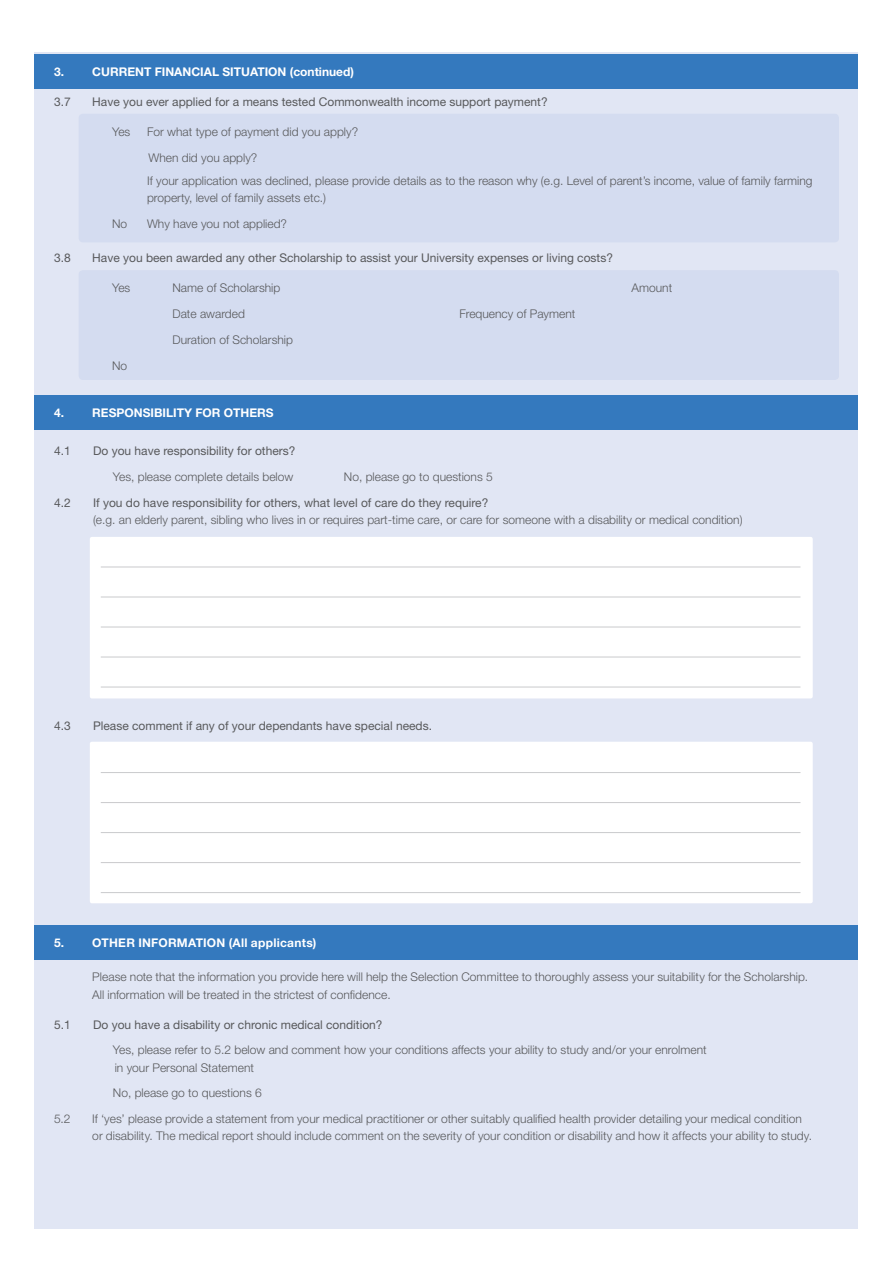
<style>
.page{position:relative;width:893px;height:1263px;background:#fff}
.page>*{position:absolute;margin:0;border:0;box-sizing:border-box;transform-origin:0 0}
.t1{font:300 12px/17.2px "Helvetica Neue LT Std";color:#58595b}
.t2{font:12px "Helvetica Neue LT Std";color:#58595b}
.t3{font:700 12px "Helvetica Neue LT Std";color:#fff}
.t4{font:700 12px "Helvetica Neue LT Std";letter-spacing:.02em;color:#fff}
</style>
<div class="page">
<div style="left:35px;top:53px;width:823px;height:1176px;background:#e1e6f4"></div>
<div style="left:35px;top:54px;width:823px;height:34px;background:#3479be"></div>
<div style="left:35px;top:396px;width:823px;height:34px;background:#3479be"></div>
<div style="left:35px;top:926px;width:823px;height:34px;background:#3479be"></div>
<div style="left:90px;top:537px;width:723px;height:161px;background:#fff;border-radius:2px"></div>
<div style="left:90px;top:742px;width:723px;height:161px;background:#fff;border-radius:2px"></div>
<div style="left:79px;top:114px;width:760px;height:128px;background:#d4dcf0;border-radius:4px"></div>
<div style="left:79px;top:270px;width:760px;height:110px;background:#d4dcf0;border-radius:4px"></div>
<hr style="left:101px;top:567px;width:699px;height:1px;background:#c9cacc">
<hr style="left:101px;top:597px;width:699px;height:1px;background:#c9cacc">
<hr style="left:101px;top:627px;width:699px;height:1px;background:#c9cacc">
<hr style="left:101px;top:657px;width:699px;height:1px;background:#c9cacc">
<hr style="left:101px;top:687px;width:699px;height:1px;background:#c9cacc">
<hr style="left:101px;top:772px;width:699px;height:1px;background:#c9cacc">
<hr style="left:101px;top:802px;width:699px;height:1px;background:#c9cacc">
<hr style="left:101px;top:832px;width:699px;height:1px;background:#c9cacc">
<hr style="left:101px;top:862px;width:699px;height:1px;background:#c9cacc">
<hr style="left:101px;top:892px;width:699px;height:1px;background:#c9cacc">
<p class="t3" style="left:54px;top:64px;width:302px">3. CURRENT FINANCIAL SITUATION (continued)</p>
<p class="t2" style="left:54px;top:94px;width:18px">3.7</p>
<p class="t2" style="left:92px;top:94px;width:457px">Have you ever applied for a means tested Commonwealth income support payment?</p>
<p class="t1" style="left:112px;top:123px;width:20px">Yes</p>
<p class="t1" style="left:147px;top:118px;width:213px;line-height:25.8px">For what type of payment did you apply?<br>When did you apply?</p>
<p class="t1" style="left:147px;top:172px;width:667px">If your application was declined, please provide details as to the reason why (e.g. Level of parent’s income, value of family farming property, level of family assets etc.)</p>
<p class="t1" style="left:112px;top:215px;width:17px">No</p>
<p class="t1" style="left:147px;top:215px;width:142px">Why have you not applied?</p>
<p class="t2" style="left:54px;top:251px;width:18px">3.8</p>
<p class="t2" style="left:92px;top:251px;width:522px">Have you been awarded any other Scholarship to assist your University expenses or living costs?</p>
<p class="t1" style="left:112px;top:279px;width:20px">Yes</p>
<p class="t1" style="left:172px;top:279px;width:109px">Name of Scholarship</p>
<p class="t1" style="left:632px;top:279px;width:42px">Amount</p>
<p class="t1" style="left:172px;top:305px;width:74px">Date awarded</p>
<p class="t1" style="left:459px;top:305px;width:118px">Frequency of Payment</p>
<p class="t1" style="left:172px;top:331px;width:122px">Duration of Scholarship</p>
<p class="t1" style="left:112px;top:357px;width:17px">No</p>
<p class="t3" style="left:54px;top:405px;width:221px">4. RESPONSIBILITY FOR OTHERS</p>
<p class="t2" style="left:54px;top:444px;width:18px">4.1</p>
<p class="t2" style="left:93px;top:444px;width:204px">Do you have responsibility for others?</p>
<p class="t1" style="left:113px;top:468px;width:182px">Yes, please complete details below</p>
<p class="t1" style="left:344px;top:468px;width:150px">No, please go to questions 5</p>
<p class="t2" style="left:54px;top:495px;width:18px">4.2</p>
<p class="t2" style="left:93px;top:495px;width:397px">If you do have responsibility for others, what level of care do they require?</p>
<p class="t1" style="left:93px;top:511px;width:651px">(e.g. an elderly parent, sibling who lives in or requires part-time care, or care for someone with a disability or medical condition)</p>
<p class="t2" style="left:54px;top:718px;width:18px">4.3</p>
<p class="t2" style="left:93px;top:718px;width:340px">Please comment if any of your dependants have special needs.</p>
<p class="t4" style="left:54px;top:935px;width:264px">5. OTHER INFORMATION (All applicants)</p>
<p class="t1" style="left:92px;top:968px;width:717px">Please note that the information you provide here will help the Selection Committee to thoroughly assess your suitability for the Scholarship.<br>All information will be treated in the strictest of confidence.</p>
<p class="t2" style="left:54px;top:1017px;width:18px">5.1</p>
<p class="t2" style="left:93px;top:1017px;width:291px">Do you have a disability or chronic medical condition?</p>
<p class="t1" style="left:113px;top:1041px;width:595px">Yes, please refer to 5.2 below and comment how your conditions affects your ability to study and/or your enrolment in your Personal Statement</p>
<p class="t1" style="left:113px;top:1084px;width:150px">No, please go to questions 6</p>
<p class="t1" style="left:54px;top:1110px;width:18px">5.2</p>
<p class="t1" style="left:92px;top:1110px;width:721px">If ‘yes’ please provide a statement from your medical practitioner or other suitably qualified health provider detailing your medical condition or disability. The medical report should include comment on the severity of your condition or disability and how it affects your ability to study.</p>
</div>
